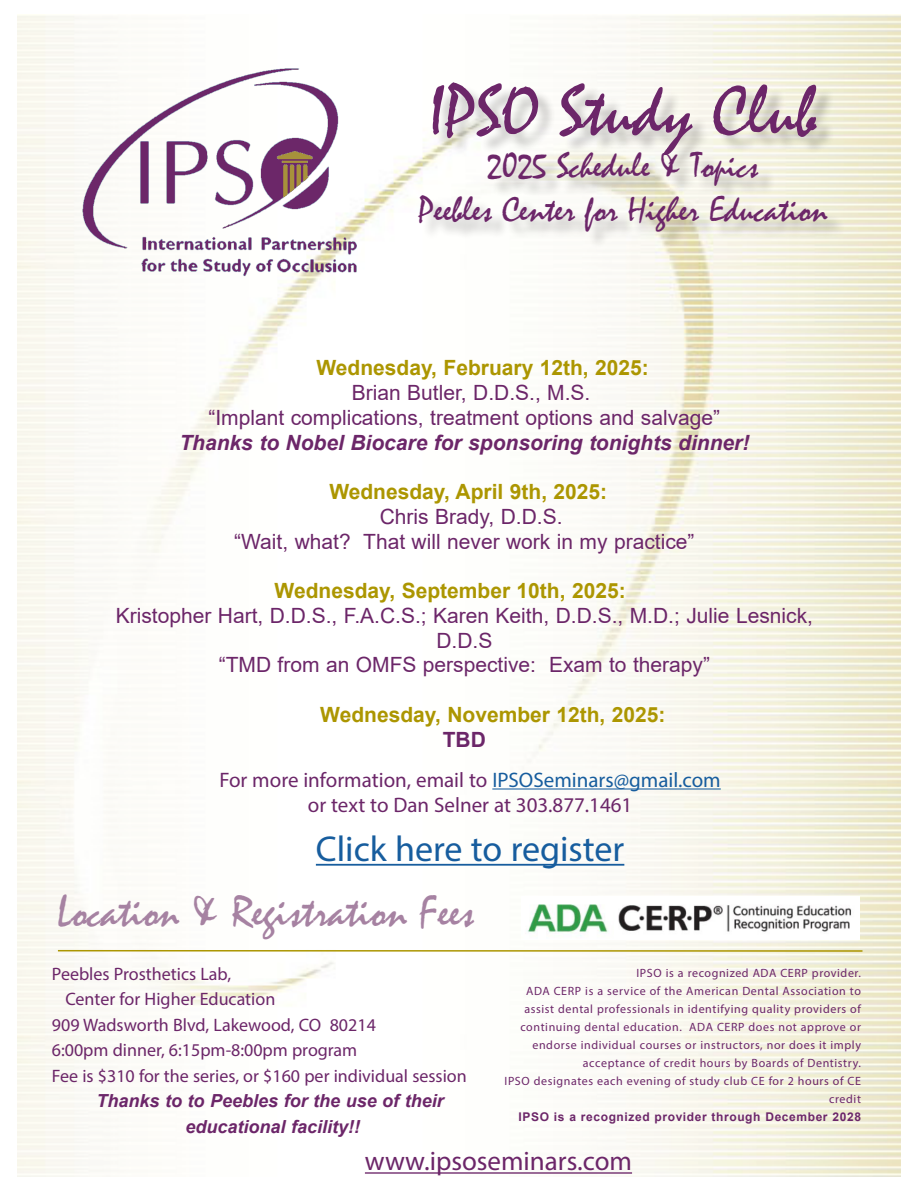
<style>
.page{position:relative;width:918px;height:1188px;background:#fff}
.page>*{position:absolute;margin:0;border:0;box-sizing:border-box;transform-origin:0 0}
.t1{font:72px "Mistral";color:#6c2669}
.t2{font:45px "Mistral";color:#a682a2}
.t3{font:36px "Mistral";color:#6c2669}
.t4{font:36px "Myriad Pro";color:#175d9e}
.t5{font:27px "Myriad Pro";color:#6c2669}
.t6{font:21px/24.8px "Arial";color:#6c2669;text-align:center}
.t7{font:700 21px "Arial";color:#ac9601}
.t8{font:21px "Myriad Pro";color:#6c2669}
.t9{font:italic 700 21px "Arial";color:#6c2669}
.t10{font:700 21px "Arial";color:#6c2669}
.t11{font:18px "Myriad Pro";color:#6c2669}
.t12{font:italic 700 18px "Arial";color:#6c2669}
.t13{font:12px/18px "Myriad Pro";letter-spacing:.05em;color:#6c2669;text-align:right}
.t14{font:700 12px "Arial";letter-spacing:.05em;color:#6c2669}
.s1{color:#175d9e}
</style>
<div class="page">
<img style="left:17px;top:14px;width:884px;height:1162px">
<div style="left:422px;top:85px;width:424px;height:165px;background:#231f20;opacity:.25"></div>
<hr style="left:492px;top:788px;width:229px;height:2px;background:#175d9e">
<hr style="left:316px;top:864px;width:308px;height:2px;background:#175d9e">
<hr style="left:58px;top:950px;width:805px;height:2px;background:#ac9601">
<hr style="left:365px;top:1172px;width:267px;height:2px;background:#6c2669">
<img style="left:521px;top:896px;width:339px;height:44px">
<img style="left:68px;top:56px;width:289px;height:223px">
<p class="t1" style="left:429px;top:68px;width:389px">IPSO Study Club</p>
<p class="t3" style="left:487px;top:144px;width:273px">2025 Schedule &amp; Topics</p>
<p class="t3" style="left:418px;top:188px;width:411px">Peebles Center for Higher Education</p>
<p class="t7" style="left:317px;top:353px;width:334px">Wednesday, February 12th, 2025:</p>
<p class="t6" style="left:352px;top:380px;width:240px">Brian Butler, D.D.S., M.S.</p>
<p class="t6" style="left:208px;top:405px;width:513px">“Implant complications, treatment options and salvage”</p>
<p class="t9" style="left:179px;top:428px;width:571px">Thanks to Nobel Biocare for sponsoring tonights dinner!</p>
<p class="t7" style="left:329px;top:477px;width:279px">Wednesday, April 9th, 2025:</p>
<p class="t6" style="left:380px;top:504px;width:184px">Chris Brady, D.D.S.</p>
<p class="t6" style="left:234px;top:529px;width:462px">“Wait, what? That will never work in my practice”</p>
<p class="t7" style="left:275px;top:576px;width:353px">Wednesday, September 10th, 2025:</p>
<p class="t6" style="left:116px;top:603px;width:699px">Kristopher Hart, D.D.S., F.A.C.S.; Karen Keith, D.D.S., M.D.; Julie Lesnick,<br>D.D.S</p>
<p class="t6" style="left:219px;top:653px;width:493px">“TMD from an OMFS perspective: Exam to therapy”</p>
<p class="t7" style="left:320px;top:700px;width:347px">Wednesday, November 12th, 2025:</p>
<p class="t10" style="left:443px;top:725px;width:45px">TBD</p>
<p class="t8" style="left:219px;top:767px;width:503px">For more information, email to <span class="s1">IPSOSeminars@gmail.com</span></p>
<p class="t8" style="left:308px;top:792px;width:326px">or text to Dan Selner at 303.877.1461</p>
<p class="t4" style="left:316px;top:827px;width:310px">Click here to register</p>
<p class="t2" style="left:57px;top:884px;width:418px">Location &amp; Registration Fees</p>
<p class="t11" style="left:52px;top:962px;width:181px">Peebles Prosthetics Lab,</p>
<p class="t11" style="left:65px;top:988px;width:211px">Center for Higher Education</p>
<p class="t11" style="left:52px;top:1013px;width:326px">909 Wadsworth Blvd, Lakewood, CO 80214</p>
<p class="t11" style="left:52px;top:1039px;width:307px">6:00pm dinner, 6:15pm-8:00pm program</p>
<p class="t11" style="left:52px;top:1064px;width:416px">Fee is $310 for the series, or $160 per individual session</p>
<p class="t12" style="left:97px;top:1089px;width:349px">Thanks to to Peebles for the use of their</p>
<p class="t12" style="left:186px;top:1114px;width:176px">educational facility!!</p>
<p class="t5" style="left:365px;top:1145px;width:269px">www.ipsoseminars.com</p>
<p class="t13" style="left:637px;top:964px;width:226px">IPSO is a recognized ADA CERP provider.</p>
<p class="t13" style="left:520px;top:982px;width:342px">ADA CERP is a service of the American Dental Association to assist dental professionals in identifying quality providers of continuing dental education. ADA CERP does not approve or endorse individual courses or instructors, nor does it imply acceptance of credit hours by Boards of Dentistry.</p>
<p class="t13" style="left:505px;top:1072px;width:358px">IPSO designates each evening of study club CE for 2 hours of CE credit</p>
<p class="t14" style="left:519px;top:1108px;width:344px">IPSO is a recognized provider through December 2028</p>
</div>
